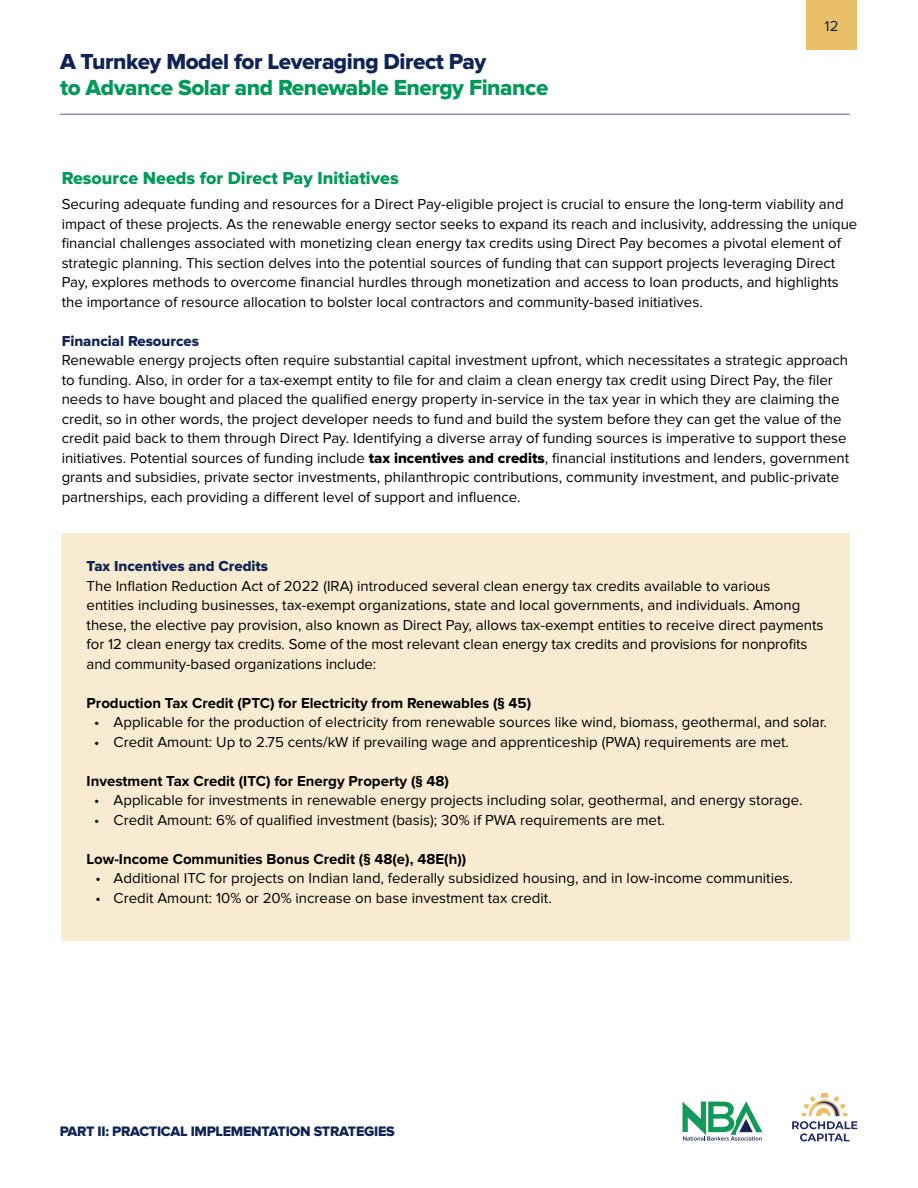
<style>
.page{position:relative;width:918px;height:1188px;background:#fff}
.page>*{position:absolute;margin:0;border:0;box-sizing:border-box;transform-origin:0 0}
.t1{font:22.65px/26px "Proxima Nova Extrabld";letter-spacing:-.02em;color:#009959}
.t2{font:18px "Proxima Nova Extrabld";color:#009959}
.t3{font:15px/19.5px "Proxima Nova";color:#000}
.t4{font:700 15px "Proxima Nova";color:#000}
.t5{font:15px "Proxima Nova Extrabld";color:#0f2453}
.t6{font:15px "Proxima Nova";color:#0f2453}
.t7{font:14.25px "Proxima Nova Extrabld";letter-spacing:-.02em;color:#0f2453}
.s1{color:#0f2453}
.s2{font-family:"Proxima Nova Extrabld"}
</style>
<div class="page">
<div style="left:62px;top:533px;width:788px;height:408px;background:#f9ebd1"></div>
<hr style="left:60px;top:114px;width:790px;height:1px;background:#8792a9">
<div style="left:806px;top:1px;width:51px;height:49px;background:#eabd67"></div>
<img style="left:682px;top:1101px;width:81px;height:34px">
<svg style="left:683px;top:1136px;width:79px;height:5px"></svg>
<svg style="left:792px;top:1093px;width:65px;height:48px"></svg>
<p class="t1" style="left:60px;top:49px;width:490px"><span class="s1">A Turnkey Model for Leveraging Direct Pay<br></span>to Advance Solar and Renewable Energy Finance</p>
<p class="t6" style="left:825px;top:18px;width:15px">12</p>
<p class="t2" style="left:62px;top:167px;width:339px">Resource Needs for Direct Pay Initiatives</p>
<p class="t3" style="left:62px;top:195px;width:797px">Securing adequate funding and resources for a Direct Pay-eligible project is crucial to ensure the long-term viability and impact of these projects. As the renewable energy sector seeks to expand its reach and inclusivity, addressing the unique financial challenges associated with monetizing clean energy tax credits using Direct Pay becomes a pivotal element of strategic planning. This section delves into the potential sources of funding that can support projects leveraging Direct Pay, explores methods to overcome financial hurdles through monetization and access to loan products, and highlights the importance of resource allocation to bolster local contractors and community-based initiatives.</p>
<p class="t5" style="left:62px;top:332px;width:139px">Financial Resources</p>
<p class="t3" style="left:62px;top:351px;width:789px">Renewable energy projects often require substantial capital investment upfront, which necessitates a strategic approach to funding. Also, in order for a tax-exempt entity to file for and claim a clean energy tax credit using Direct Pay, the filer needs to have bought and placed the qualified energy property in-service in the tax year in which they are claiming the credit, so in other words, the project developer needs to fund and build the system before they can get the value of the credit paid back to them through Direct Pay. Identifying a diverse array of funding sources is imperative to support these initiatives. Potential sources of funding include <span class="s2">tax incentives and credits</span>, financial institutions and lenders, government grants and subsidies, private sector investments, philanthropic contributions, community investment, and public-private partnerships, each providing a different level of support and influence.</p>
<p class="t5" style="left:87px;top:558px;width:183px">Tax Incentives and Credits</p>
<p class="t3" style="left:87px;top:576px;width:739px">The Inflation Reduction Act of 2022 (IRA) introduced several clean energy tax credits available to various<br>entities including businesses, tax-exempt organizations, state and local governments, and individuals. Among these, the elective pay provision, also known as Direct Pay, allows tax-exempt entities to receive direct payments for 12 clean energy tax credits. Some of the most relevant clean energy tax credits and provisions for nonprofits and community-based organizations include:</p>
<p class="t4" style="left:87px;top:694px;width:446px">Production Tax Credit (PTC) for Electricity from Renewables (§ 45)</p>
<p class="t3" style="left:94px;top:713px;width:734px">• Applicable for the production of electricity from renewable sources like wind, biomass, geothermal, and solar.</p>
<p class="t3" style="left:94px;top:732px;width:696px">• Credit Amount: Up to 2.75 cents/kW if prevailing wage and apprenticeship (PWA) requirements are met.</p>
<p class="t4" style="left:87px;top:772px;width:364px">Investment Tax Credit (ITC) for Energy Property (§ 48)</p>
<p class="t3" style="left:94px;top:791px;width:710px">• Applicable for investments in renewable energy projects including solar, geothermal, and energy storage.</p>
<p class="t3" style="left:94px;top:810px;width:572px">• Credit Amount: 6% of qualified investment (basis); 30% if PWA requirements are met.</p>
<p class="t4" style="left:87px;top:850px;width:381px">Low-Income Communities Bonus Credit (§ 48(e), 48E(h))</p>
<p class="t3" style="left:96px;top:869px;width:699px">• Additional ITC for projects on Indian land, federally subsidized housing, and in low-income communities.</p>
<p class="t3" style="left:96px;top:888px;width:458px">• Credit Amount: 10% or 20% increase on base investment tax credit.</p>
<p class="t7" style="left:60px;top:1123px;width:337px">PART II: PRACTICAL IMPLEMENTATION STRATEGIES</p>
</div>
